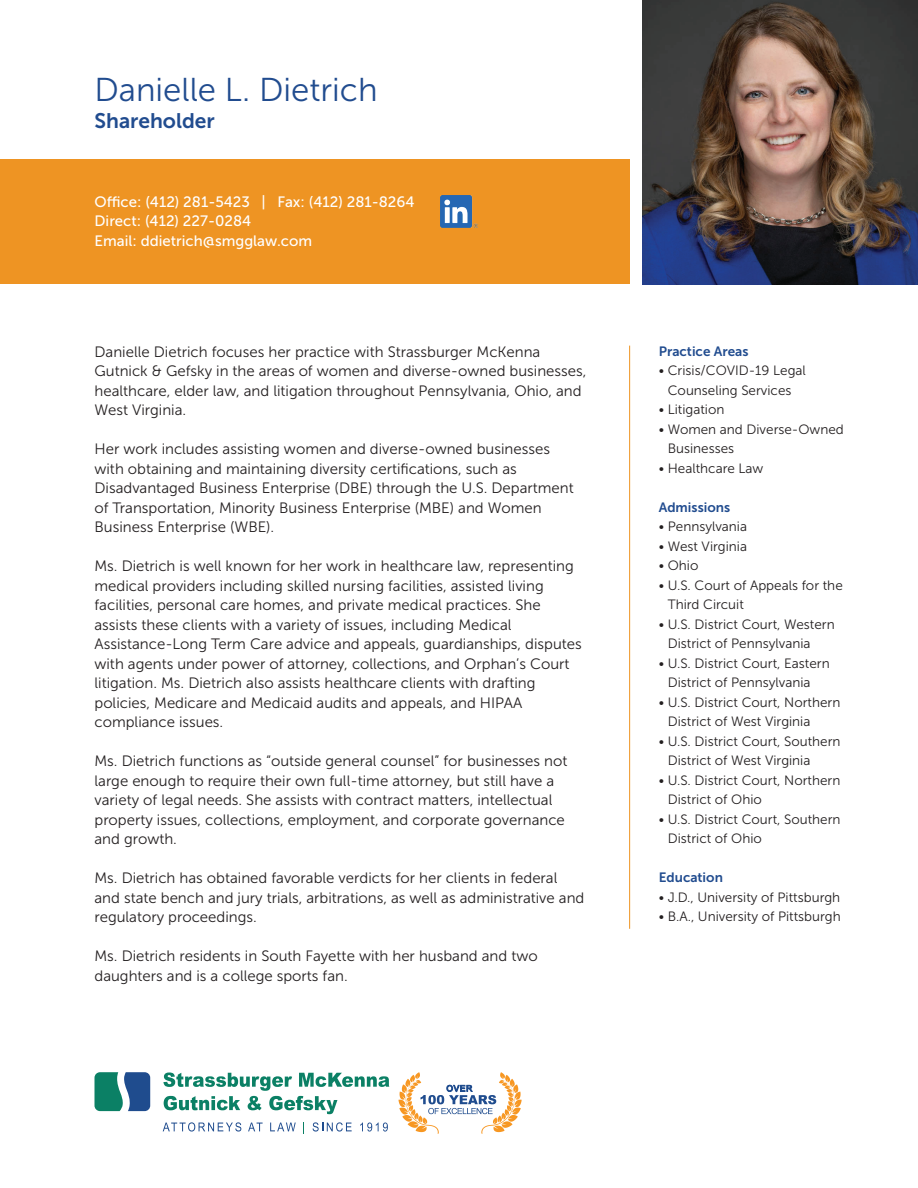
<style>
.page{position:relative;width:918px;height:1188px;background:#fff}
.page>*{position:absolute;margin:0;border:0;box-sizing:border-box;transform-origin:0 0}
.t1{font:33px "Museo Sans 300";color:#214c8f}
.t2{font:21px "Museo Sans 700";color:#214c8f}
.t3{font:15px/19.5px "Museo Sans 300";color:#231f20}
.t4{font:15px/19.5px "Museo Sans 500";color:#fff}
.t5{font:13.5px/19.5px "Museo Sans 300";color:#231f20}
.t6{font:13.5px "Museo Sans 700";color:#214c8f}
.t7{font:8.4px "Arial";color:#1f4c8e}
</style>
<div class="page">
<div style="left:0;top:160px;width:630px;height:124px;background:#ee9423"></div>
<svg style="left:163px;top:1072px;width:226px;height:42px"></svg>
<svg style="left:163px;top:1122px;width:78px;height:10px"></svg>
<svg style="left:248px;top:1123px;width:15px;height:8px"></svg>
<svg style="left:270px;top:1123px;width:26px;height:8px"></svg>
<svg style="left:313px;top:1122px;width:39px;height:10px"></svg>
<svg style="left:360px;top:1123px;width:28px;height:9px"></svg>
<svg style="left:95px;top:1072px;width:55px;height:39px;background:#367d8c"></svg>
<svg style="left:398px;top:1072px;width:124px;height:62px"></svg>
<hr style="left:629px;top:346px;width:1px;height:583px;background:#ee9423">
<img style="left:643px;top:0;width:275px;height:284px">
<img style="left:441px;top:196px;width:36px;height:31px">
<h1 class="t1" style="left:94px;top:72px;width:285px">Danielle L. Dietrich</h1>
<h2 class="t2" style="left:94px;top:110px;width:122px">Shareholder</h2>
<p class="t4" style="left:94px;top:192px;width:322px">Office: (412) 281-5423 | Fax: (412) 281-8264<br>Direct: (412) 227-0284<br>Email: ddietrich@smgglaw.com</p>
<p class="t3" style="left:94px;top:342px;width:493px">Danielle Dietrich focuses her practice with Strassburger McKenna Gutnick &amp; Gefsky in the areas of women and diverse-owned businesses, healthcare, elder law, and litigation throughout Pennsylvania, Ohio, and West Virginia.</p>
<p class="t3" style="left:94px;top:440px;width:481px">Her work includes assisting women and diverse-owned businesses with obtaining and maintaining diversity certifications, such as Disadvantaged Business Enterprise (DBE) through the U.S. Department of Transportation, Minority Business Enterprise (MBE) and Women Business Enterprise (WBE).</p>
<p class="t3" style="left:94px;top:557px;width:489px">Ms. Dietrich is well known for her work in healthcare law, representing medical providers including skilled nursing facilities, assisted living facilities, personal care homes, and private medical practices. She assists these clients with a variety of issues, including Medical Assistance-Long Term Care advice and appeals, guardianships, disputes with agents under power of attorney, collections, and Orphan’s Court litigation. Ms. Dietrich also assists healthcare clients with drafting policies, Medicare and Medicaid audits and appeals, and HIPAA compliance issues.</p>
<p class="t3" style="left:94px;top:752px;width:475px">Ms. Dietrich functions as “outside general counsel” for businesses not large enough to require their own full-time attorney, but still have a variety of legal needs. She assists with contract matters, intellectual property issues, collections, employment, and corporate governance and growth.</p>
<p class="t3" style="left:94px;top:869px;width:491px">Ms. Dietrich has obtained favorable verdicts for her clients in federal and state bench and jury trials, arbitrations, as well as administrative and regulatory proceedings.</p>
<p class="t3" style="left:94px;top:947px;width:445px">Ms. Dietrich residents in South Fayette with her husband and two daughters and is a college sports fan.</p>
<p class="t7" style="left:446px;top:1083px;width:27px">OVER</p>
<p class="t6" style="left:659px;top:344px;width:91px">Practice Areas</p>
<p class="t5" style="left:659px;top:361px;width:149px;text-align:center">• Crisis/COVID-19 Legal<br>Counseling Services</p>
<p class="t5" style="left:659px;top:400px;width:67px">• Litigation</p>
<p class="t5" style="left:668px;top:419px;width:178px;text-indent:-9px">• Women and Diverse-Owned<br>Businesses</p>
<p class="t5" style="left:659px;top:458px;width:106px">• Healthcare Law</p>
<p class="t6" style="left:659px;top:500px;width:73px">Admissions</p>
<p class="t5" style="left:659px;top:517px;width:90px">• Pennsylvania</p>
<p class="t5" style="left:659px;top:536px;width:90px">• West Virginia</p>
<p class="t5" style="left:659px;top:556px;width:41px">• Ohio</p>
<p class="t5" style="left:668px;top:575px;width:176px;text-indent:-9px">• U.S. Court of Appeals for the<br>Third Circuit</p>
<p class="t5" style="left:668px;top:614px;width:168px;text-indent:-9px">• U.S. District Court, Western<br>District of Pennsylvania</p>
<p class="t5" style="left:668px;top:653px;width:163px;text-indent:-9px">• U.S. District Court, Eastern<br>District of Pennsylvania</p>
<p class="t5" style="left:668px;top:692px;width:174px;text-indent:-9px">• U.S. District Court, Northern<br>District of West Virginia</p>
<p class="t5" style="left:668px;top:731px;width:174px;text-indent:-9px">• U.S. District Court, Southern<br>District of West Virginia</p>
<p class="t5" style="left:668px;top:770px;width:174px;text-indent:-9px">• U.S. District Court, Northern<br>District of Ohio</p>
<p class="t5" style="left:668px;top:809px;width:174px;text-indent:-9px">• U.S. District Court, Southern<br>District of Ohio</p>
<p class="t6" style="left:659px;top:870px;width:66px">Education</p>
<p class="t5" style="left:659px;top:887px;width:183px">• J.D., University of Pittsburgh</p>
<p class="t5" style="left:659px;top:907px;width:183px">• B.A., University of Pittsburgh</p>
</div>
